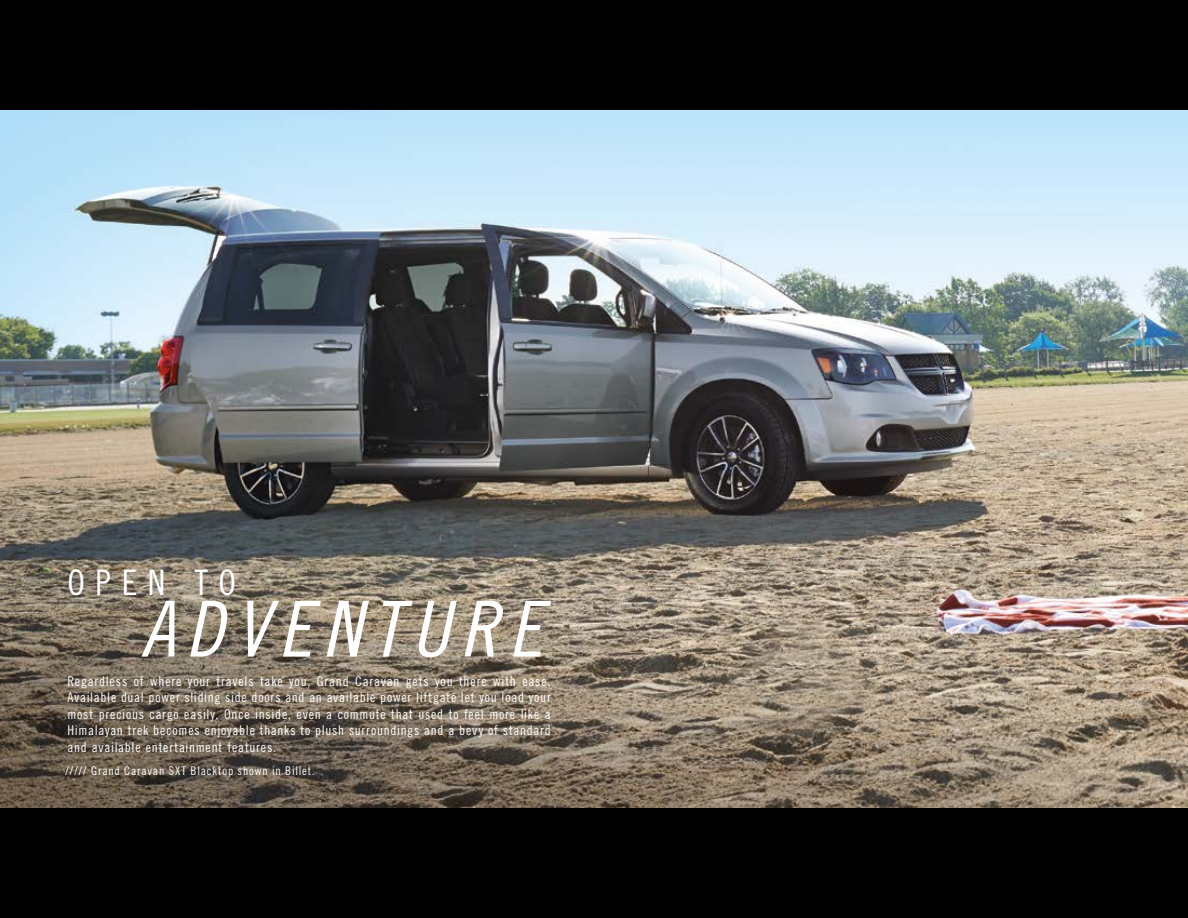
<style>
.page{position:relative;width:1188px;height:918px;background:#fff}
.page>*{position:absolute;margin:0;border:0;box-sizing:border-box;transform-origin:0 0}
.t1{font:77.1px "Trade Gothic Cond Eighteen Obl";letter-spacing:.13em;color:#fff}
.t2{font:35.1px "Trade Gothic Cond Eighteen";letter-spacing:.3em;color:#fff}
.t3{font:13.5px/16.5px "Trade Gothic Cond Eighteen";letter-spacing:.06em;color:#fff;text-align:justify}
.t4{font:12px "Trade Gothic Cond Eighteen";letter-spacing:.07em;color:#fff}
</style>
<div class="page">
<img style="left:0;top:110px;width:1188px;height:698px">
<div style="left:0;top:0;width:1188px;height:110px;background:#000"></div>
<div style="left:0;top:808px;width:1188px;height:110px;background:#000"></div>
<h2 class="t2" style="left:67px;top:562px;width:170px">OPEN TO</h2>
<h1 class="t1" style="left:141px;top:583px;width:403px">ADVENTURE</h1>
<p class="t3" style="left:67px;top:672px;width:485px">Regardless of where your travels take you, Grand Caravan gets you there with ease.<br>Available dual power sliding side doors and an available power liftgate let you load your most precious cargo easily. Once inside, even a commute that used to feel more like a Himalayan trek becomes enjoyable thanks to plush surroundings and a bevy of standard and available entertainment features.</p>
<p class="t4" style="left:66px;top:764px;width:251px">///// Grand Caravan SXT Blacktop shown in Billet.</p>
</div>
